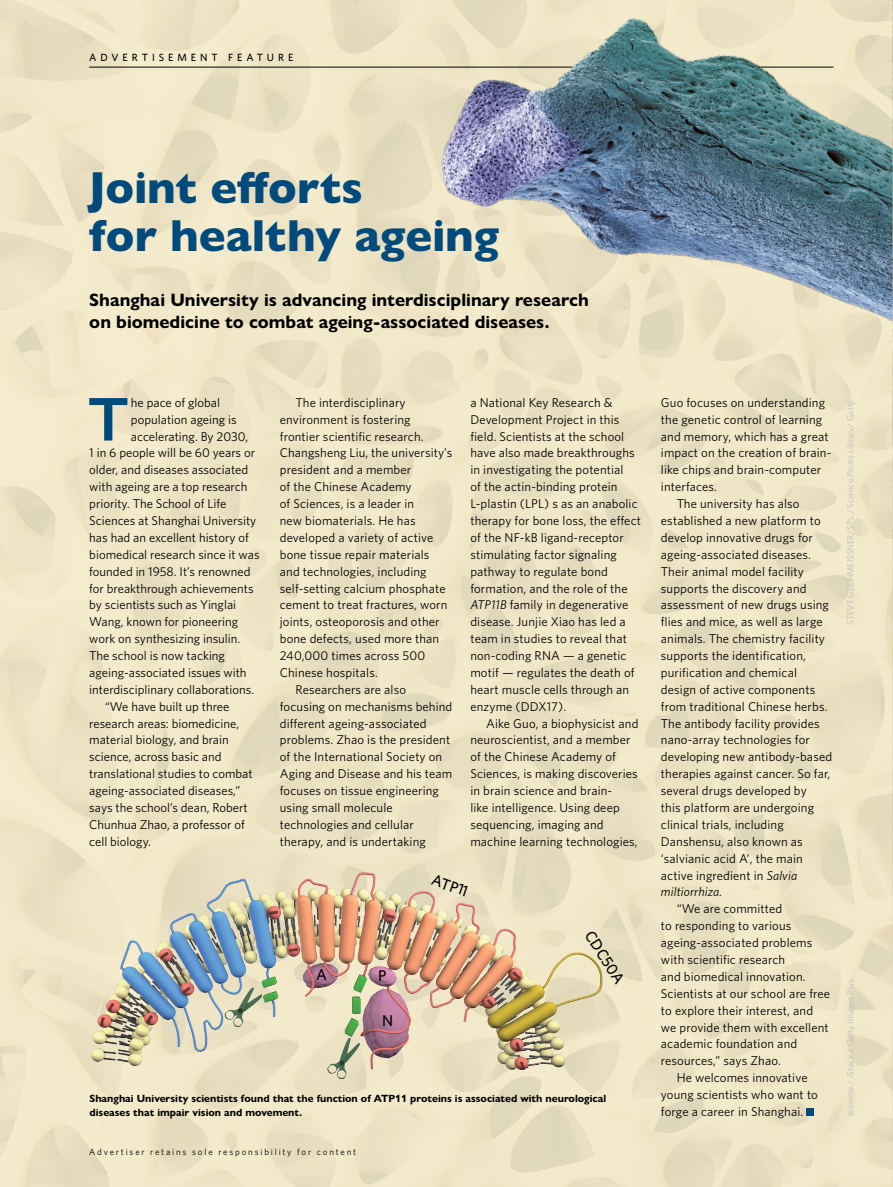
<style>
.page{position:relative;width:893px;height:1187px;background:#fff}
.page>*{position:absolute;margin:0;border:0;box-sizing:border-box;transform-origin:0 0}
.Body{font:600 62.25px "Gill Sans Nova";color:#004a7c}
.t1{font:800 45px/48px "Gill Sans Nova";color:#004a7c}
.Standfirst_w__line{font:700 18px/22.5px "Gill Sans Nova";color:#000}
.t2{font:500 15.6px "Whitney";color:#000}
.Body_w__indent{font:12.75px/16.8px "Whitney";letter-spacing:.01em;color:#000}
.Body-2{font:12.75px "Whitney";color:#000}
.Contact_info{font:700 10.5px/13.5px "Gill Sans Nova";color:#000}
.t3{font:500 10.5px "Whitney";letter-spacing:.38em;color:#000}
.t4{font:9px "Whitney";color:#bcbec0}
.t5{font:9px "Whitney";letter-spacing:.2em;color:#000}
.s1{font-style:italic}
</style>
<div class="page">
<img style="left:0;top:0;width:892px;height:1186px">
<hr style="left:892px;top:0;width:1px;height:1186px;background:#000">
<div style="left:806px;top:1108px;width:8px;height:7px;background:#004a7c"></div>
<img style="left:84px;top:868px;width:522px;height:220px">
<hr style="left:89px;top:67px;width:744px;height:1px;background:#000">
<img style="left:412px;top:11px;width:481px;height:310px">
<p class="t3" style="left:89px;top:50px;width:206px">ADVERTISEMENT FEATURE</p>
<p class="t1" style="left:89px;top:164px;width:411px">Joint efforts<br>for healthy ageing</p>
<p class="Standfirst_w__line" style="left:89px;top:288px;width:501px">Shanghai University is advancing interdisciplinary research on biomedicine to combat ageing-associated diseases.</p>
<p class="Body" style="left:88px;top:381px;width:42px">T</p>
<p class="Body-2" style="left:131px;top:394px;width:91px">he pace of global</p>
<p class="Body-2" style="left:131px;top:411px;width:107px">population ageing is</p>
<p class="Body-2" style="left:131px;top:427px;width:119px">accelerating. By 2030,</p>
<p class="Body-2" style="left:89px;top:444px;width:167px">1 in 6 people will be 60 years or</p>
<p class="Body-2" style="left:89px;top:461px;width:160px">older, and diseases associated</p>
<p class="Body-2" style="left:89px;top:478px;width:160px">with ageing are a top research</p>
<p class="Body-2" style="left:89px;top:495px;width:139px">priority. The School of Life</p>
<p class="Body-2" style="left:89px;top:512px;width:168px">Sciences at Shanghai University</p>
<p class="Body-2" style="left:89px;top:529px;width:161px">has had an excellent history of</p>
<p class="Body-2" style="left:89px;top:546px;width:172px">biomedical research since it was</p>
<p class="Body-2" style="left:89px;top:562px;width:163px">founded in 1958. It’s renowned</p>
<p class="Body-2" style="left:89px;top:579px;width:166px">for breakthrough achievements</p>
<p class="Body-2" style="left:89px;top:596px;width:148px">by scientists such as Yinglai</p>
<p class="Body-2" style="left:89px;top:613px;width:150px">Wang, known for pioneering</p>
<p class="Body-2" style="left:89px;top:630px;width:153px">work on synthesizing insulin.</p>
<p class="Body-2" style="left:89px;top:647px;width:137px">The school is now tacking</p>
<p class="Body-2" style="left:89px;top:664px;width:159px">ageing-associated issues with</p>
<p class="Body-2" style="left:89px;top:681px;width:166px">interdisciplinary collaborations.</p>
<p class="Body_w__indent" style="left:89px;top:697px;width:165px;text-indent:16px">“We have built up three research areas: biomedicine, material biology, and brain science, across basic and translational studies to combat ageing-associated diseases,” says the school’s dean, Robert<br>Chunhua Zhao, a professor of cell biology.</p>
<p class="Body_w__indent" style="left:280px;top:393px;width:174px;text-indent:16px">The interdisciplinary environment is fostering frontier scientific research.<br>Changsheng Liu, the university’s president and a member<br>of the Chinese Academy<br>of Sciences, is a leader in<br>new biomaterials. He has developed a variety of active bone tissue repair materials and technologies, including self-setting calcium phosphate cement to treat fractures, worn joints, osteoporosis and other bone defects, used more than<br>240,000 times across 500<br>Chinese hospitals.</p>
<p class="Body_w__indent" style="left:280px;top:680px;width:174px;text-indent:16px">Researchers are also focusing on mechanisms behind different ageing-associated problems. Zhao is the president of the International Society on<br>Aging and Disease and his team focuses on tissue engineering using small molecule technologies and cellular therapy, and is undertaking</p>
<p class="Body_w__indent" style="left:470px;top:393px;width:172px">a National Key Research &amp;<br>Development Project in this field. Scientists at the school have also made breakthroughs in investigating the potential<br>of the actin-binding protein<br>L-plastin (LPL) s as an anabolic therapy for bone loss, the effect of the NF-kB ligand-receptor stimulating factor signaling pathway to regulate bond formation, and the role of the<br><span class="s1">ATP11B</span> family in degenerative disease. Junjie Xiao has led a team in studies to reveal that non-coding RNA — a genetic motif — regulates the death of heart muscle cells through an enzyme (DDX17).</p>
<p class="Body_w__indent" style="left:470px;top:714px;width:170px;text-indent:16px">Aike Guo, a biophysicist and neuroscientist, and a member of the Chinese Academy of<br>Sciences, is making discoveries in brain science and brain-<br>like intelligence. Using deep sequencing, imaging and machine learning technologies,</p>
<p class="t2" style="left:316px;top:964px;width:12px">A</p>
<p class="t2" style="left:378px;top:965px;width:10px">P</p>
<p class="t2" style="left:382px;top:1010px;width:13px">N</p>
<p class="t2" style="left:436px;top:869px;width:39px;rotate:19deg">ATP11</p>
<p class="t2" style="left:597px;top:926px;width:61px;rotate:58deg">CDC50A</p>
<p class="Contact_info" style="left:90px;top:1091px;width:518px">Shanghai University scientists found that the function of ATP11 proteins is associated with neurological diseases that impair vision and movement.</p>
<p class="t5" style="left:89px;top:1145px;width:268px">Advertiser retains sole responsibility for content</p>
<p class="Body_w__indent" style="left:661px;top:393px;width:172px">Guo focuses on understanding the genetic control of learning and memory, which has a great impact on the creation of brain&shy;like chips and brain-computer interfaces.</p>
<p class="Body_w__indent" style="left:661px;top:495px;width:173px;text-indent:16px">The university has also established a new platform to develop innovative drugs for ageing-associated diseases.<br>Their animal model facility supports the discovery and assessment of new drugs using flies and mice, as well as large animals. The chemistry facility supports the identification, purification and chemical design of active components from traditional Chinese herbs.<br>The antibody facility provides nano-array technologies for developing new antibody-based therapies against cancer. So far, several drugs developed by<br>this platform are undergoing clinical trials, including<br>Danshensu, also known as ‘salvianic acid A’, the main active ingredient in <span class="s1">Salvia miltiorrhiza.</span></p>
<p class="Body_w__indent" style="left:661px;top:900px;width:171px;text-indent:16px">“We are committed<br>to responding to various ageing-associated problems with scientific research<br>and biomedical innovation.<br>Scientists at our school are free to explore their interest, and we provide them with excellent academic foundation and resources,” says Zhao.</p>
<p class="Body_w__indent" style="left:661px;top:1068px;width:159px;text-indent:16px">He welcomes innovative young scientists who want to forge a career in Shanghai.</p>
<p class="t4" style="left:844px;top:624px;width:226px;rotate:-90deg">STEVE GSCHMEISSNER/SPL / Science Photo Library/ Getty</p>
<p class="t4" style="left:844px;top:1115px;width:138px;rotate:-90deg">eranicle / iStock / Getty Images Plus</p>
</div>
